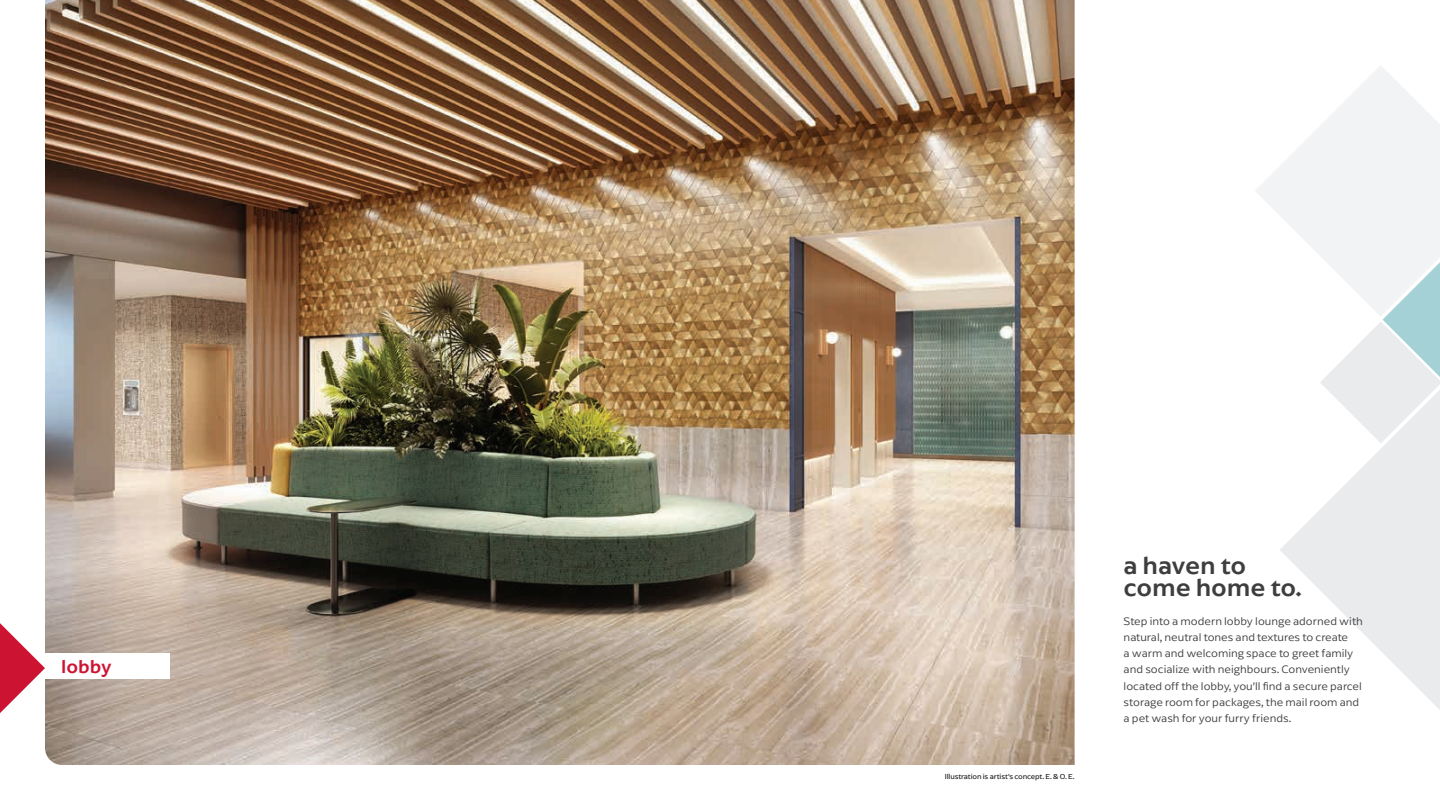
<style>
.page{position:relative;width:1440px;height:810px;background:#fff}
.page>*{position:absolute;margin:0;border:0;box-sizing:border-box;transform-origin:0 0}
.t1{font:500 25px/22.5px "Arpona Sans";color:#3e3e3f}
.t2{font:500 18.75px "Arpona Sans";color:#cd1332}
.t3{font:300 11.25px/16.2px "Arpona Sans";color:#3e3e3f}
.t4{font:7.5px "Arpona Sans";letter-spacing:-.015em;color:#231f20}
</style>
<div class="page">
<svg style="left:1256px;top:66px;width:184px;height:289px"></svg>
<svg style="left:1280px;top:355px;width:160px;height:355px;fill:#eaebec"></svg>
<img style="left:45px;top:0;width:1030px;height:765px">
<div style="left:0;top:653px;width:169px;height:26px;background:#fff"></div>
<svg style="left:0;top:623px;width:45px;height:90px"></svg>
<p class="t2" style="left:61px;top:654px;width:52px">lobby</p>
<p class="t4" style="left:945px;top:772px;width:131px">Illustration is artist’s concept. E. &amp; O. E.</p>
<p class="t1" style="left:1124px;top:553px;width:180px">a haven to come home to.</p>
<p class="t3" style="left:1124px;top:613px;width:241px">Step into a modern lobby lounge adorned with natural, neutral tones and textures to create<br>a warm and welcoming space to greet family and socialize with neighbours. Conveniently located off the lobby, you’ll find a secure parcel storage room for packages, the mail room and a pet wash for your furry friends.</p>
</div>
